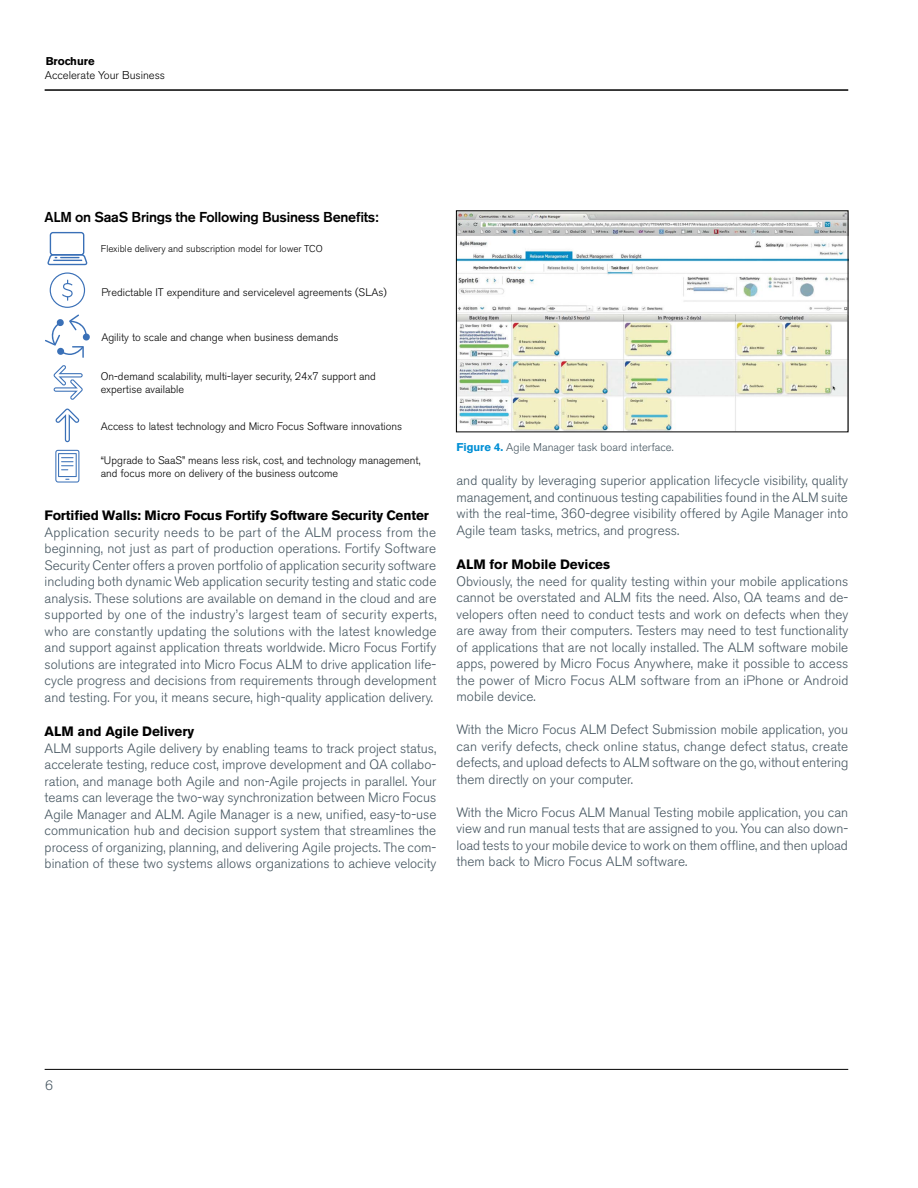
<style>
.page{position:relative;width:918px;height:1188px;background:#fff}
.page>*{position:absolute;margin:0;border:0;box-sizing:border-box;transform-origin:0 0}
.subhead3_9_11{font:500 14.25px "Akzidenz Grotesk BE";letter-spacing:-.02em;color:#000}
.body_9_11{font:300 13.5px/16.5px "Akzidenz Grotesk BE";color:#455560;text-align:justify}
.subhead_9_12-black{font:700 13.5px "Akzidenz Grotesk BE";letter-spacing:-.01em;color:#000}
._7pt_before_figure_c{font:300 11.25px "Akzidenz Grotesk BE";color:#455560}
.t1{font:300 11.25px "Akzidenz Grotesk BE";color:#000}
.t2{font:700 11.25px "Akzidenz Grotesk BE";color:#000}
.t3{font:300 10.95px/13px "Akzidenz Grotesk BE";color:#000}
.t4{font:300 9.75px "Akzidenz Grotesk BE";color:#000}
.s1{font-weight:700;color:#008fd5}
</style>
<div class="page">
<hr style="left:45px;top:1069px;width:803px;height:1px;background:#000">
<hr style="left:45px;top:89px;width:803px;height:2px;background:#000">
<svg style="left:47px;top:232px;width:40px;height:33px"></svg>
<svg style="left:50px;top:272px;width:35px;height:36px"></svg>
<svg style="left:55px;top:450px;width:24px;height:33px"></svg>
<svg style="left:45px;top:314px;width:45px;height:44px"></svg>
<svg style="left:55px;top:408px;width:24px;height:34px"></svg>
<svg style="left:54px;top:365px;width:29px;height:35px"></svg>
<img style="left:458px;top:213px;width:388px;height:217px">
<p class="t2" style="left:46px;top:54px;width:50px">Brochure</p>
<p class="t1" style="left:45px;top:69px;width:122px">Accelerate Your Business</p>
<p class="subhead3_9_11" style="left:45px;top:208px;width:335px">ALM on SaaS Brings the Following Business Benefits:</p>
<p class="t4" style="left:101px;top:243px;width:224px">Flexible delivery and subscription model for lower TCO</p>
<p class="t3" style="left:101px;top:286px;width:287px">Predictable IT expenditure and servicelevel agreements (SLAs)</p>
<p class="t3" style="left:101px;top:330px;width:239px">Agility to scale and change when business demands</p>
<p class="t3" style="left:101px;top:370px;width:277px">On-demand scalability, multi-layer security, 24x7 support and expertise available</p>
<p class="t3" style="left:101px;top:420px;width:303px">Access to latest technology and Micro Focus Software innovations</p>
<p class="t3" style="left:101px;top:454px;width:321px">“Upgrade to SaaS” means less risk, cost, and technology management, and focus more on delivery of the business outcome</p>
<p class="subhead_9_12-black" style="left:45px;top:508px;width:386px">Fortified Walls: Micro Focus Fortify Software Security Center</p>
<p class="body_9_11" style="left:45px;top:524px;width:394px">Application security needs to be part of the ALM process from the beginning, not just as part of production operations. Fortify Software Security Center offers a proven portfolio of application security software including both dynamic Web application security testing and static code analysis. These solutions are available on demand in the cloud and are supported by one of the industry’s largest team of security experts, who are constantly updating the solutions with the latest knowledge and support against application threats worldwide. Micro Focus Fortify solutions are integrated into Micro Focus ALM to drive application life&shy;cycle progress and decisions from requirements through development and testing. For you, it means secure, high-quality application delivery.</p>
<p class="subhead_9_12-black" style="left:45px;top:724px;width:151px">ALM and Agile Delivery</p>
<p class="body_9_11" style="left:45px;top:740px;width:393px">ALM supports Agile delivery by enabling teams to track project status, accelerate testing, reduce cost, improve development and QA collabo&shy;ration, and manage both Agile and non-Agile projects in parallel. Your teams can leverage the two-way synchronization between Micro Focus Agile Manager and ALM. Agile Manager is a new, unified, easy-to-use communication hub and decision support system that streamlines the process of organizing, planning, and delivering Agile projects. The com&shy;bination of these two systems allows organizations to achieve velocity</p>
<p class="_7pt_before_figure_c" style="left:456px;top:441px;width:219px"><span class="s1">Figure 4.</span> Agile Manager task board interface.</p>
<p class="body_9_11" style="left:457px;top:472px;width:393px">and quality by leveraging superior application lifecycle visibility, quality management, and continuous testing capabilities found in the ALM suite with the real-time, 360-degree visibility offered by Agile Manager into Agile team tasks, metrics, and progress.</p>
<p class="subhead_9_12-black" style="left:457px;top:557px;width:155px">ALM for Mobile Devices</p>
<p class="body_9_11" style="left:457px;top:573px;width:393px">Obviously, the need for quality testing within your mobile applications cannot be overstated and ALM fits the need. Also, QA teams and de&shy;velopers often need to conduct tests and work on defects when they are away from their computers. Testers may need to test functionality of applications that are not locally installed. The ALM software mobile apps, powered by Micro Focus Anywhere, make it possible to access the power of Micro Focus ALM software from an iPhone or Android mobile device.</p>
<p class="body_9_11" style="left:457px;top:721px;width:393px">With the Micro Focus ALM Defect Submission mobile application, you can verify defects, check online status, change defect status, create defects, and upload defects to ALM software on the go, without entering them directly on your computer.</p>
<p class="body_9_11" style="left:457px;top:804px;width:393px">With the Micro Focus ALM Manual Testing mobile application, you can view and run manual tests that are assigned to you. You can also down&shy;load tests to your mobile device to work on them offline, and then upload them back to Micro Focus ALM software.</p>
<p class="body_9_11" style="left:45px;top:1077px;width:9px">6</p>
</div>
